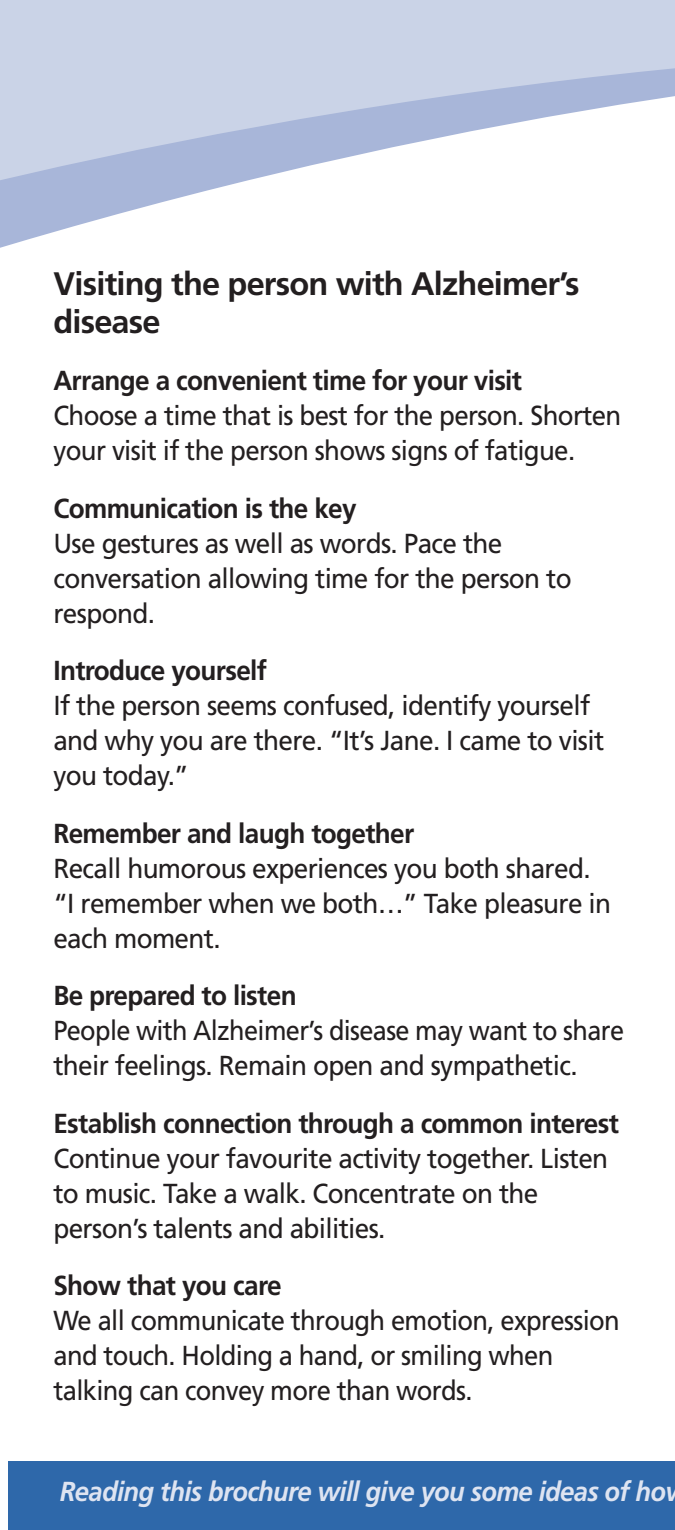
<style>
.page{position:relative;width:675px;height:1530px;background:#fff}
.page>*{position:absolute;margin:0;border:0;box-sizing:border-box;transform-origin:0 0}
.Sub-heading{font:700 32.5px/37.5px "Frutiger";letter-spacing:-.025em;color:#231f20}
.body_copy{font:27.5px/35px "Frutiger";letter-spacing:-.025em;color:#231f20;scale:.95 1}
.body_copy-2{font:27.5px/35px "Frutiger";letter-spacing:-.025em;color:#231f20;scale:.93 1}
.body_copy-3{font:27.5px/35px "Frutiger";letter-spacing:-.025em;color:#231f20;scale:.94 1}
.body_copy-4{font:27.5px/35px "Frutiger";letter-spacing:-.025em;color:#231f20;scale:.92 1}
.Sub-heading-2{font:italic 700 27.5px "Frutiger";letter-spacing:-.025em;color:#dee4f1;scale:.93 1}
.s1{font-weight:700}
</style>
<div class="page">
<svg style="left:0;top:0;width:674px;height:248px;fill:#cad3e7"></svg>
<div style="left:8px;top:1461px;width:666px;height:69px;background:#2e68aa"></div>
<p class="Sub-heading" style="left:53px;top:265px;width:527px">Visiting the person with Alzheimer’s disease</p>
<p class="body_copy-3" style="left:53px;top:363px;width:605px"><span class="s1">Arrange a convenient time for your visit<br></span>Choose a time that is best for the person. Shorten your visit if the person shows signs of fatigue.</p>
<p class="body_copy" style="left:53px;top:490px;width:546px"><span class="s1">Communication is the key<br></span>Use gestures as well as words. Pace the conversation allowing time for the person to respond.</p>
<p class="body_copy" style="left:53px;top:653px;width:581px"><span class="s1">Introduce yourself<br></span>If the person seems confused, identify yourself and why you are there. “It’s Jane. I came to visit you today.”</p>
<p class="body_copy" style="left:53px;top:816px;width:588px"><span class="s1">Remember and laugh together<br></span>Recall humorous experiences you both shared. “I remember when we both…” Take pleasure in each moment.</p>
<p class="body_copy-4" style="left:53px;top:978px;width:621px"><span class="s1">Be prepared to listen<br></span>People with Alzheimer’s disease may want to share their feelings. Remain open and sympathetic.</p>
<p class="body_copy" style="left:53px;top:1105px;width:596px"><span class="s1">Establish connection through a common interest </span>Continue your favourite activity together. Listen to music. Take a walk. Concentrate on the person’s talents and abilities.</p>
<p class="body_copy-2" style="left:53px;top:1268px;width:610px"><span class="s1">Show that you care<br></span>We all communicate through emotion, expression and touch. Holding a hand, or smiling when talking can convey more than words.</p>
<p class="Sub-heading-2" style="left:60px;top:1475px;width:653px">Reading this brochure will give you some ideas of ho</p>
</div>
